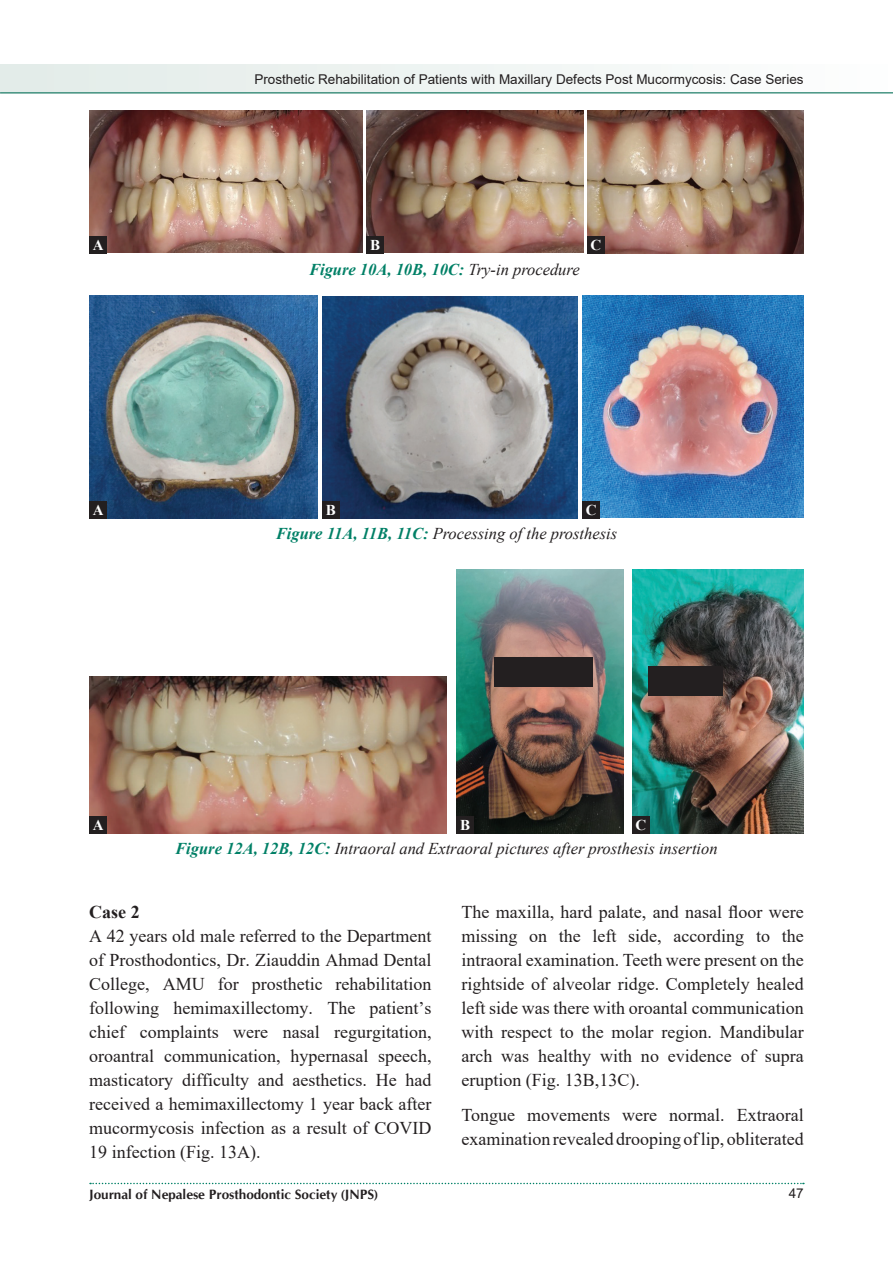
<style>
.page{position:relative;width:893px;height:1263px;background:#fff}
.page>*{position:absolute;margin:0;border:0;box-sizing:border-box;transform-origin:0 0}
.t1{font:18px/24px "Times New Roman";color:#231f20;text-align:justify}
.t2{font:700 18px "Times New Roman";color:#231f20}
.t3{font:italic 16.5px "Times New Roman";color:#231f20}
.t4{font:italic 700 16.5px "Times New Roman";color:#018066}
.t5{font:700 15px "Times New Roman";color:#fff}
.t6{font:13.5px "Arial";color:#231f20}
.t7{font:700 13.5px "CG Omega";color:#231f20}
.s1{font-weight:400;color:#231f20}
.s2{font-weight:700;color:#018066}
</style>
<div class="page">
<div style="left:0;top:65px;width:893px;height:29px;background:linear-gradient(to right,#e2ebe8,#fdfefe)"></div>
<hr style="left:0;top:92px;width:893px;height:2px;background:#479583">
<svg style="left:90px;top:1183px;width:714px;height:1px"></svg>
<img style="left:89px;top:111px;width:273px;height:142px">
<img style="left:367px;top:111px;width:216px;height:142px">
<img style="left:587px;top:111px;width:217px;height:142px">
<img style="left:583px;top:296px;width:221px;height:222px">
<img style="left:322px;top:296px;width:256px;height:222px">
<img style="left:89px;top:296px;width:228px;height:222px">
<img style="left:633px;top:569px;width:171px;height:265px">
<img style="left:456px;top:569px;width:167px;height:265px">
<img style="left:89px;top:676px;width:357px;height:158px">
<div style="left:494px;top:658px;width:99px;height:29px;background:#231f20"></div>
<div style="left:648px;top:666px;width:75px;height:29px;background:#231f20"></div>
<div style="left:89px;top:236px;width:17px;height:17px;background:#231f20"></div>
<div style="left:89px;top:501px;width:17px;height:17px;background:#231f20"></div>
<div style="left:89px;top:817px;width:17px;height:17px;background:#231f20"></div>
<div style="left:367px;top:236px;width:17px;height:17px;background:#231f20"></div>
<div style="left:322px;top:501px;width:17px;height:17px;background:#231f20"></div>
<div style="left:457px;top:817px;width:17px;height:17px;background:#231f20"></div>
<div style="left:587px;top:236px;width:17px;height:17px;background:#231f20"></div>
<div style="left:583px;top:501px;width:17px;height:17px;background:#231f20"></div>
<div style="left:632px;top:817px;width:17px;height:17px;background:#231f20"></div>
<p class="t5" style="left:93px;top:234px;width:12px">A</p>
<p class="t5" style="left:93px;top:499px;width:12px">A</p>
<p class="t6" style="left:254px;top:70px;width:551px">Prosthetic Rehabilitation of Patients with Maxillary Defects Post Mucormycosis: Case Series</p>
<p class="t5" style="left:370px;top:234px;width:12px">B</p>
<p class="t4" style="left:309px;top:258px;width:272px">Figure 10A, 10B, 10C: <span class="s1">Try-in procedure</span></p>
<p class="t5" style="left:590px;top:234px;width:12px">C</p>
<p class="t5" style="left:326px;top:499px;width:12px">B</p>
<p class="t5" style="left:586px;top:499px;width:12px">C</p>
<p class="t3" style="left:276px;top:522px;width:343px"><span class="s2">Figure 11A, 11B, 11C:</span> Processing of the prosthesis</p>
<p class="t5" style="left:93px;top:814px;width:12px">A</p>
<p class="t5" style="left:460px;top:814px;width:12px">B</p>
<p class="t5" style="left:636px;top:814px;width:12px">C</p>
<p class="t3" style="left:175px;top:837px;width:544px"><span class="s2">Figure 12A, 12B, 12C:</span> Intraoral and Extraoral pictures after prosthesis insertion</p>
<p class="t2" style="left:89px;top:899px;width:52px">Case 2</p>
<p class="t1" style="left:89px;top:923px;width:344px">A 42 years old male referred to the Department of Prosthodontics, Dr. Ziauddin Ahmad Dental College, AMU for prosthetic rehabilitation following hemimaxillectomy. The patient’s chief complaints were nasal regurgitation, oroantral communication, hypernasal speech, masticatory difficulty and aesthetics. He had received a hemimaxillectomy 1 year back after mucormycosis infection as a result of COVID 19 infection (Fig. 13A).</p>
<p class="t1" style="left:461px;top:899px;width:344px">The maxilla, hard palate, and nasal floor were missing on the left side, according to the intraoral examination. Teeth were present on the rightside of alveolar ridge. Completely healed left side was there with oroantal communication with respect to the molar region. Mandibular arch was healthy with no evidence of supra eruption (Fig. 13B,13C).</p>
<p class="t1" style="left:461px;top:1102px;width:344px">Tongue movements were normal. Extraoral examination revealed drooping of lip, obliterated</p>
<p class="t7" style="left:89px;top:1185px;width:290px">Journal of Nepalese Prosthodontic Society (JNPS)</p>
<p class="t6" style="left:789px;top:1184px;width:17px">47</p>
</div>
